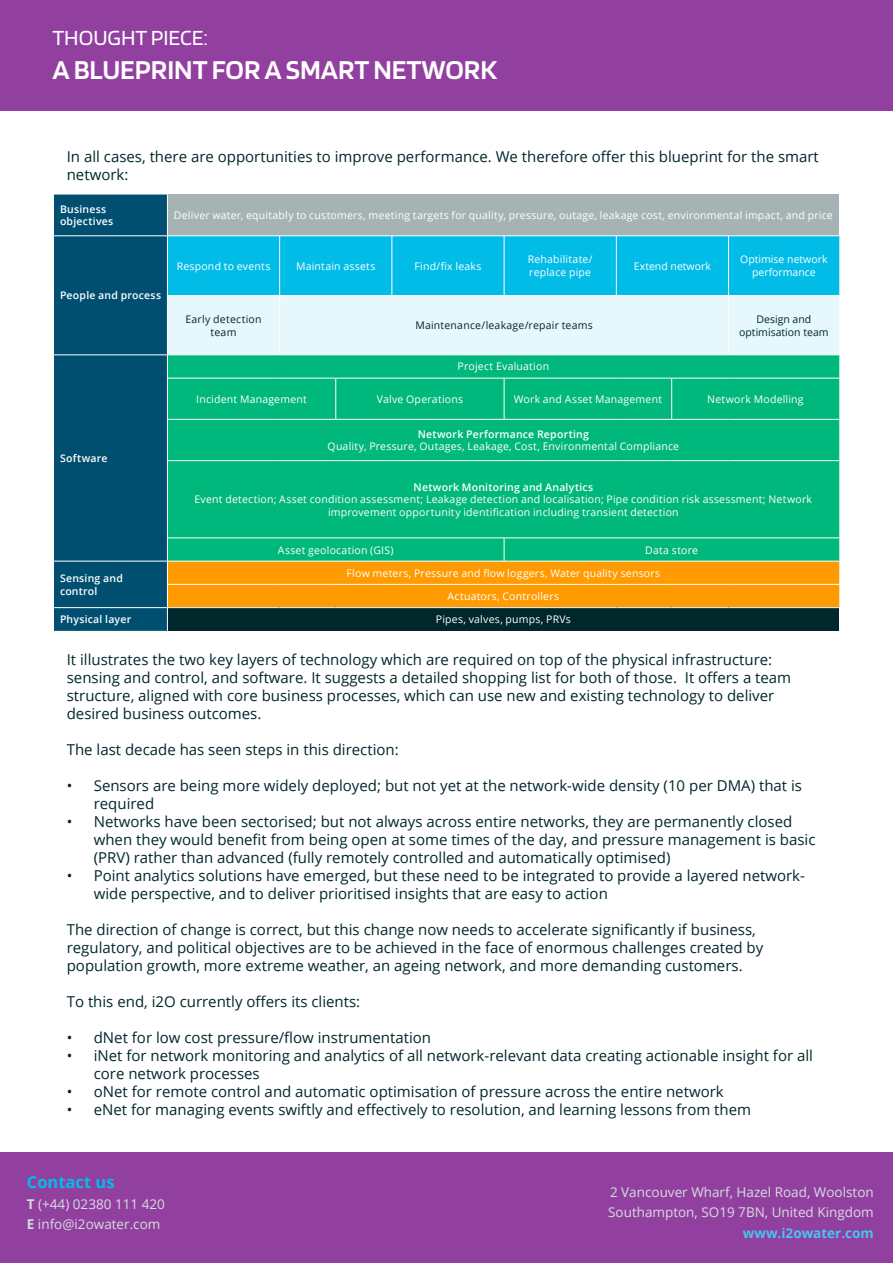
<style>
.page{position:relative;width:893px;height:1263px;background:#fff}
.page>*{position:absolute;margin:0;border:0;box-sizing:border-box;transform-origin:0 0}
.t1{font:600 28.5px "Blinker";color:#fff}
.t2{font:22.5px "Blinker";color:#fff}
.t3{font:700 16.5px "Open Sans";color:#02bce8}
.t4{font:15px/18px "Open Sans";color:#00272b}
.t5{font:13.5px "Open Sans";color:#d6dddd}
.t6{font:700 13.5px "Open Sans";color:#45c7ec}
.t7{font:10.5px/12.6px "Open Sans";letter-spacing:.02em;color:#fff}
.t8{font:600 10.5px/12.6px "Open Sans";letter-spacing:.02em;color:#fff}
.t9{font:10.5px/12.6px "Open Sans";letter-spacing:.015em;color:#00272b;text-align:center}
.t10{font:10.5px/12.6px "Open Sans";color:#fff;text-align:center}
.s1{font-weight:700}
</style>
<div class="page">
<div style="left:0;top:0;width:893px;height:111px;background:#9240a0"></div>
<div style="left:0;top:1152px;width:893px;height:111px;background:#9240a0"></div>
<div style="left:54px;top:195px;width:113px;height:436px;background:#004f71"></div>
<div style="left:167px;top:195px;width:672px;height:41px;background:#a6b3b5"></div>
<div style="left:168px;top:379px;width:671px;height:159px;background:#00b77c"></div>
<hr style="left:167px;top:195px;width:1px;height:41px;background:#fff">
<hr style="left:54px;top:236px;width:113px;height:1px;background:#fff">
<hr style="left:54px;top:355px;width:113px;height:1px;background:#fff">
<svg style="left:167px;top:236px;width:672px;height:142px;background:#65d5e0"></svg>
<hr style="left:280px;top:355px;width:56px;height:1px;background:#fff">
<hr style="left:336px;top:355px;width:56px;height:1px;background:#fff">
<hr style="left:392px;top:355px;width:112px;height:1px;background:#fff">
<hr style="left:504px;top:355px;width:112px;height:1px;background:#fff">
<hr style="left:616px;top:355px;width:56px;height:1px;background:#fff">
<hr style="left:672px;top:355px;width:56px;height:1px;background:#fff">
<hr style="left:728px;top:355px;width:111px;height:1px;background:#fff">
<hr style="left:335px;top:378px;width:1px;height:41px;background:#fff">
<hr style="left:504px;top:378px;width:1px;height:41px;background:#fff">
<hr style="left:671px;top:378px;width:1px;height:41px;background:#fff">
<hr style="left:167px;top:419px;width:113px;height:1px;background:#fff">
<hr style="left:280px;top:419px;width:56px;height:1px;background:#fff">
<hr style="left:336px;top:419px;width:56px;height:1px;background:#fff">
<hr style="left:392px;top:419px;width:112px;height:1px;background:#fff">
<hr style="left:504px;top:419px;width:112px;height:1px;background:#fff">
<hr style="left:616px;top:419px;width:56px;height:1px;background:#fff">
<hr style="left:672px;top:419px;width:56px;height:1px;background:#fff">
<hr style="left:728px;top:419px;width:111px;height:1px;background:#fff">
<hr style="left:167px;top:460px;width:113px;height:1px;background:#fff">
<hr style="left:280px;top:460px;width:56px;height:1px;background:#fff">
<hr style="left:336px;top:460px;width:56px;height:1px;background:#fff">
<hr style="left:392px;top:460px;width:112px;height:1px;background:#fff">
<hr style="left:504px;top:460px;width:112px;height:1px;background:#fff">
<hr style="left:616px;top:460px;width:56px;height:1px;background:#fff">
<hr style="left:672px;top:460px;width:56px;height:1px;background:#fff">
<hr style="left:728px;top:460px;width:111px;height:1px;background:#fff">
<hr style="left:54px;top:561px;width:113px;height:1px;background:#fff">
<hr style="left:54px;top:607px;width:113px;height:1px;background:#fff">
<svg style="left:167px;top:538px;width:672px;height:93px;background:#828830"></svg>
<hr style="left:280px;top:607px;width:56px;height:1px;background:#fff">
<hr style="left:336px;top:607px;width:56px;height:1px;background:#fff">
<hr style="left:392px;top:607px;width:112px;height:1px;background:#fff">
<hr style="left:504px;top:607px;width:112px;height:1px;background:#fff">
<hr style="left:616px;top:607px;width:56px;height:1px;background:#fff">
<hr style="left:672px;top:607px;width:56px;height:1px;background:#fff">
<hr style="left:728px;top:607px;width:111px;height:1px;background:#fff">
<p class="t2" style="left:52px;top:26px;width:157px">THOUGHT PIECE:</p>
<p class="t1" style="left:52px;top:55px;width:446px">A BLUEPRINT FOR A SMART NETWORK</p>
<p class="t4" style="left:67px;top:147px;width:754px">In all cases, there are opportunities to improve performance. We therefore offer this blueprint for the smart network:</p>
<p class="t8" style="left:60px;top:203px;width:55px">Business objectives</p>
<p class="t7" style="left:174px;top:209px;width:660px">Deliver water, equitably to customers, meeting targets for quality, pressure, outage, leakage cost, environmental impact, and price</p>
<p class="t8" style="left:60px;top:289px;width:103px">People and process</p>
<p class="t8" style="left:60px;top:452px;width:49px">Software</p>
<p class="t8" style="left:60px;top:572px;width:64px">Sensing and control</p>
<p class="t7" style="left:177px;top:259px;width:95px">Respond to events</p>
<p class="t7" style="left:296px;top:259px;width:81px">Maintain assets</p>
<p class="t7" style="left:414px;top:259px;width:69px">Find/fix leaks</p>
<p class="t7" style="left:528px;top:253px;width:67px">Rehabilitate/ replace pipe</p>
<p class="t10" style="left:634px;top:259px;width:78px">Extend network</p>
<p class="t10" style="left:740px;top:253px;width:89px">Optimise network performance</p>
<p class="t9" style="left:185px;top:313px;width:78px">Early detection team</p>
<p class="t9" style="left:415px;top:319px;width:179px">Maintenance/leakage/repair teams</p>
<p class="t9" style="left:739px;top:313px;width:91px">Design and optimisation team</p>
<p class="t7" style="left:458px;top:360px;width:93px">Project Evaluation</p>
<p class="t7" style="left:196px;top:392px;width:112px">Incident Management</p>
<p class="t7" style="left:377px;top:392px;width:88px">Valve Operations</p>
<p class="t7" style="left:514px;top:392px;width:150px">Work and Asset Management</p>
<p class="t7" style="left:707px;top:392px;width:98px">Network Modelling</p>
<p class="t8" style="left:418px;top:427px;width:173px">Network Performance Reporting</p>
<p class="t7" style="left:328px;top:440px;width:353px">Quality, Pressure, Outages, Leakage, Cost, Environmental Compliance</p>
<p class="t8" style="left:414px;top:480px;width:181px">Network Monitoring and Analytics</p>
<p class="t7" style="left:195px;top:493px;width:619px;text-align:center">Event detection; Asset condition assessment; Leakage detection and localisation; Pipe condition risk assessment; Network improvement opportunity identification including transient detection</p>
<p class="t7" style="left:278px;top:543px;width:117px">Asset geolocation (GIS)</p>
<p class="t7" style="left:645px;top:543px;width:54px">Data store</p>
<p class="t7" style="left:346px;top:566px;width:315px">Flow meters, Pressure and flow loggers, Water quality sensors</p>
<p class="t7" style="left:448px;top:590px;width:113px">Actuators, Controllers</p>
<p class="t8" style="left:60px;top:613px;width:73px">Physical layer</p>
<p class="t7" style="left:436px;top:613px;width:137px">Pipes, valves, pumps, PRVs</p>
<p class="t4" style="left:67px;top:650px;width:726px">It illustrates the two key layers of technology which are required on top of the physical infrastructure: sensing and control, and software. It suggests a detailed shopping list for both of those. It offers a team structure, aligned with core business processes, which can use new and existing technology to deliver desired business outcomes.</p>
<p class="t4" style="left:67px;top:740px;width:333px">The last decade has seen steps in this direction:</p>
<p class="t4" style="left:94px;top:776px;width:710px;text-indent:-27px">• Sensors are being more widely deployed; but not yet at the network-wide density (10 per DMA) that is required</p>
<p class="t4" style="left:94px;top:812px;width:723px;text-indent:-27px">• Networks have been sectorised; but not always across entire networks, they are permanently closed when they would benefit from being open at some times of the day, and pressure management is basic (PRV) rather than advanced (fully remotely controlled and automatically optimised)</p>
<p class="t4" style="left:94px;top:866px;width:713px;text-indent:-27px">• Point analytics solutions have emerged, but these need to be integrated to provide a layered network&shy;wide perspective, and to deliver prioritised insights that are easy to action</p>
<p class="t4" style="left:67px;top:920px;width:698px">The direction of change is correct, but this change now needs to accelerate significantly if business, regulatory, and political objectives are to be achieved in the face of enormous challenges created by population growth, more extreme weather, an ageing network, and more demanding customers.</p>
<p class="t4" style="left:67px;top:992px;width:295px">To this end, i2O currently offers its clients:</p>
<p class="t4" style="left:67px;top:1028px;width:366px">• dNet for low cost pressure/flow instrumentation</p>
<p class="t4" style="left:94px;top:1046px;width:721px;text-indent:-27px">• iNet for network monitoring and analytics of all network-relevant data creating actionable insight for all core network processes</p>
<p class="t4" style="left:67px;top:1082px;width:658px">• oNet for remote control and automatic optimisation of pressure across the entire network</p>
<p class="t4" style="left:67px;top:1100px;width:686px">• eNet for managing events swiftly and effectively to resolution, and learning lessons from them</p>
<p class="t3" style="left:27px;top:1171px;width:89px">Contact us</p>
<p class="t5" style="left:27px;top:1195px;width:139px"><span class="s1">T</span> (+44) 02380 111 420</p>
<p class="t5" style="left:27px;top:1215px;width:135px"><span class="s1">E</span> info@i2owater.com</p>
<p class="t5" style="left:610px;top:1182px;width:265px">2 Vancouver Wharf, Hazel Road, Woolston</p>
<p class="t5" style="left:608px;top:1203px;width:267px">Southampton, SO19 7BN, United Kingdom</p>
<p class="t6" style="left:743px;top:1223px;width:132px">www.i2owater.com</p>
</div>
